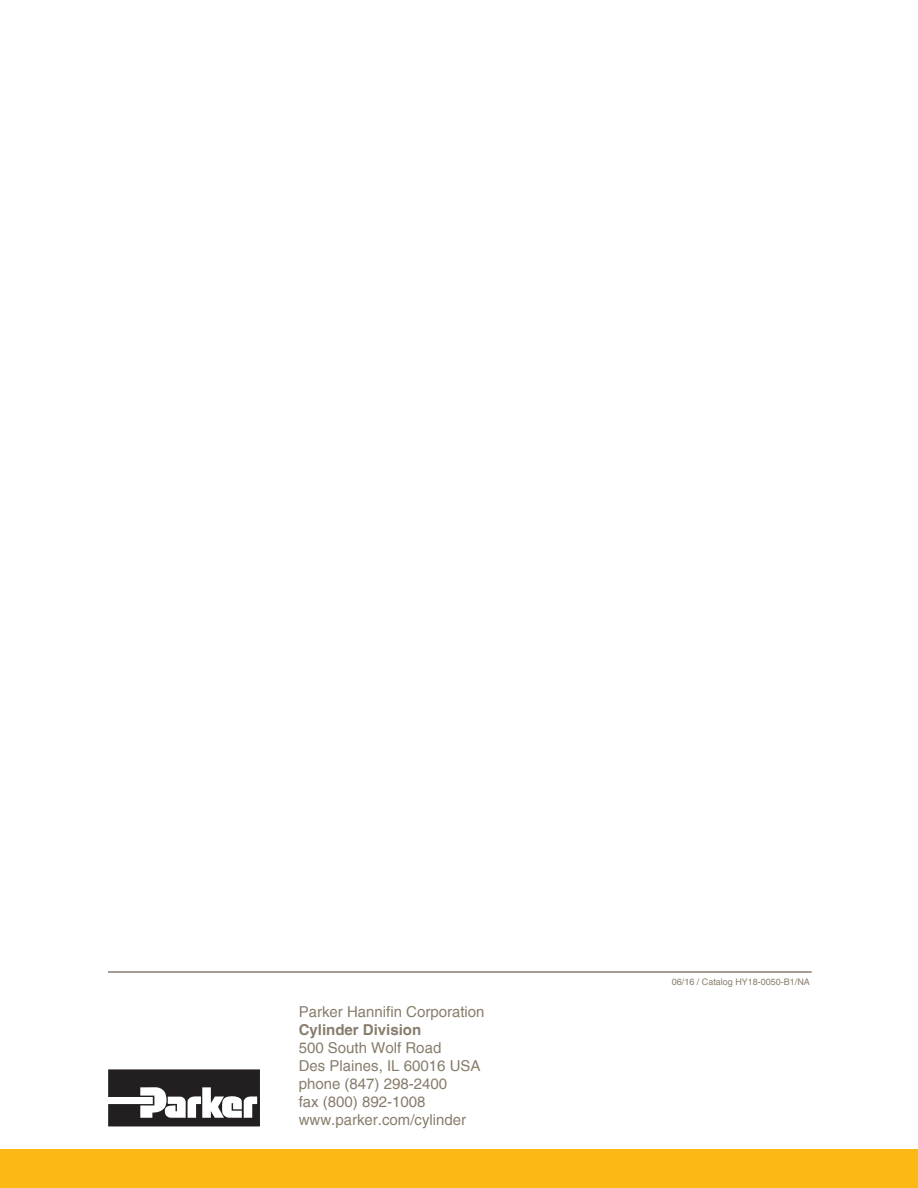
<style>
.page{position:relative;width:918px;height:1188px;background:#fff}
.page>*{position:absolute;margin:0;border:0;box-sizing:border-box;transform-origin:0 0}
.t1{font:15px/18px "Helvetica";color:#887d6c}
.t2{font:700 15px "Helvetica";color:#887d6c}
.t3{font:9px "Helvetica";color:#887d6c}
</style>
<div class="page">
<svg style="left:108px;top:1069px;width:152px;height:57px"></svg>
<div style="left:0;top:1150px;width:918px;height:38px;background:#fcb814"></div>
<hr style="left:108px;top:971px;width:704px;height:2px;background:#887d6c">
<p class="t1" style="left:299px;top:1003px;width:187px">Parker Hannifin Corporation</p>
<p class="t2" style="left:299px;top:1020px;width:124px">Cylinder Division</p>
<p class="t1" style="left:299px;top:1039px;width:183px">500 South Wolf Road<br>Des Plaines, IL 60016 USA phone (847) 298-2400<br>fax (800) 892-1008 www.parker.com/cylinder</p>
<p class="t3" style="left:672px;top:976px;width:140px">06/16 / Catalog HY18-0050-B1/NA</p>
</div>
